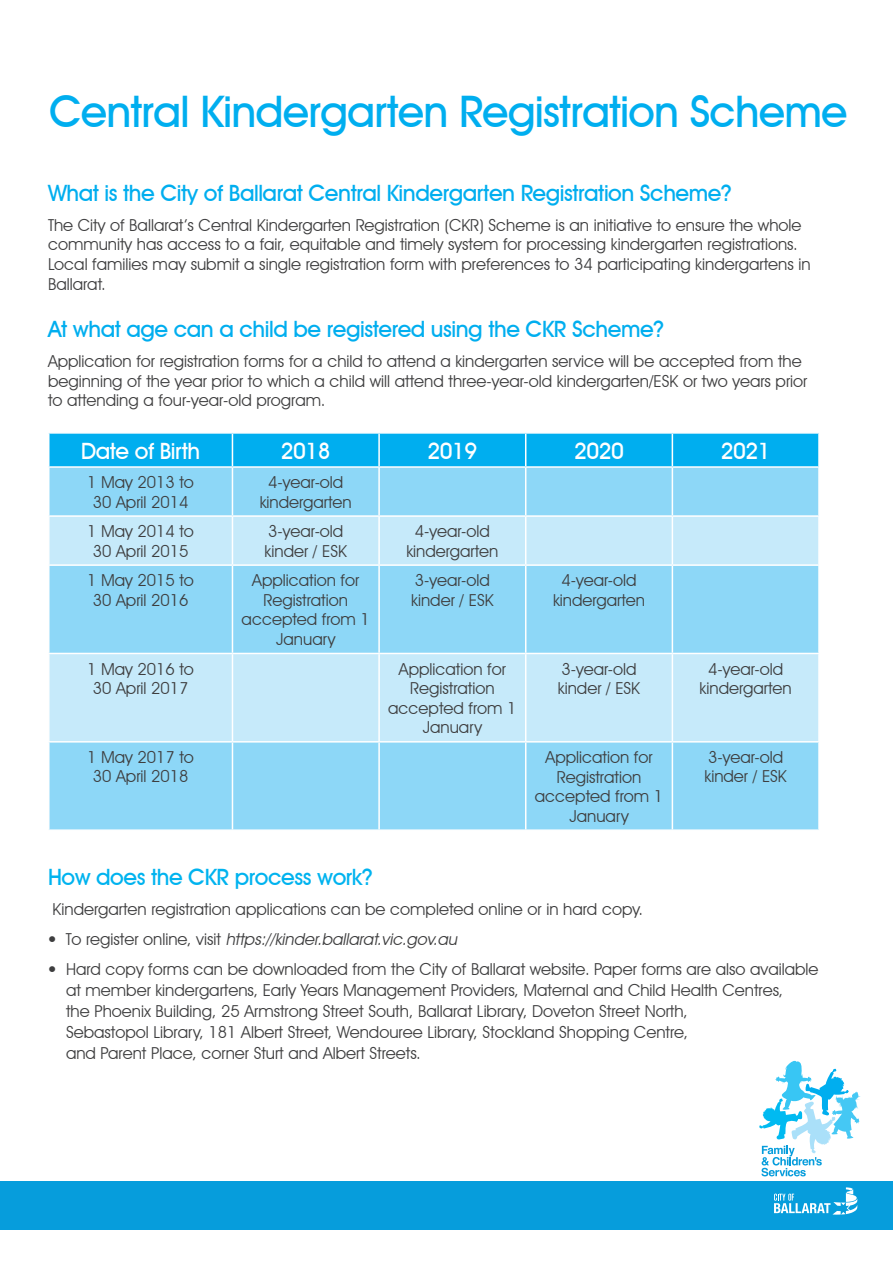
<style>
.page{position:relative;width:893px;height:1263px;background:#fff}
.page>*{position:absolute;margin:0;border:0;box-sizing:border-box;transform-origin:0 0}
.t1{font:500 43.5px "Avant Garde IT Cby BT";letter-spacing:-.02em;color:#00aeef}
.t2{font:500 22.5px "Avant Garde IT Cby BT";letter-spacing:-.02em;color:#00aeef}
.t3{font:500 22.5px "Avant Garde IT Cby BT";letter-spacing:-.02em;color:#fff}
.t4{font:500 22.5px "Avant Garde IT Cby BT";letter-spacing:-.02em;color:#00b3ef}
.t5{font:16.5px/19.5px "Avant Garde IT Cby BT";color:#3e3e3f;text-align:center}
.t6{font:italic 16.5px "Avant Garde IT Cby BT";color:#3e3e3f}
.s1{font-family:"Helvetica Neue";font-style:normal;font-stretch:condensed}
.s2{font-style:normal}
.s3{font-family:"Helvetica Neue";font-stretch:condensed}
</style>
<div class="page">
<div style="left:50px;top:434px;width:768px;height:32px;background:#00aeef"></div>
<div style="left:50px;top:468px;width:768px;height:361px;background:#8dd7f7"></div>
<svg style="left:50px;top:517px;width:768px;height:224px;background:#afe2f8"></svg>
<hr style="left:232px;top:434px;width:1px;height:32px;background:#fff">
<hr style="left:378px;top:434px;width:2px;height:32px;background:#fff">
<hr style="left:525px;top:434px;width:1px;height:32px;background:#fff">
<hr style="left:672px;top:434px;width:1px;height:32px;background:#fff">
<hr style="left:232px;top:468px;width:1px;height:47px;background:#fff">
<hr style="left:378px;top:468px;width:2px;height:47px;background:#fff">
<hr style="left:525px;top:468px;width:1px;height:47px;background:#fff">
<hr style="left:672px;top:468px;width:1px;height:47px;background:#fff">
<hr style="left:48px;top:515px;width:184px;height:2px;background:#fff">
<hr style="left:232px;top:515px;width:147px;height:2px;background:#fff">
<hr style="left:232px;top:517px;width:1px;height:47px;background:#fff">
<hr style="left:379px;top:515px;width:147px;height:2px;background:#fff">
<hr style="left:378px;top:517px;width:2px;height:47px;background:#fff">
<hr style="left:526px;top:515px;width:146px;height:2px;background:#fff">
<hr style="left:525px;top:517px;width:1px;height:47px;background:#fff">
<hr style="left:672px;top:515px;width:148px;height:2px;background:#fff">
<hr style="left:672px;top:517px;width:1px;height:47px;background:#fff">
<hr style="left:48px;top:564px;width:184px;height:2px;background:#fff">
<hr style="left:232px;top:564px;width:147px;height:2px;background:#fff">
<hr style="left:232px;top:566px;width:1px;height:87px;background:#fff">
<hr style="left:379px;top:564px;width:147px;height:2px;background:#fff">
<hr style="left:378px;top:566px;width:2px;height:87px;background:#fff">
<hr style="left:526px;top:564px;width:146px;height:2px;background:#fff">
<hr style="left:525px;top:566px;width:1px;height:87px;background:#fff">
<hr style="left:672px;top:564px;width:148px;height:2px;background:#fff">
<hr style="left:672px;top:566px;width:1px;height:87px;background:#fff">
<hr style="left:48px;top:653px;width:184px;height:1px;background:#fff">
<hr style="left:232px;top:653px;width:147px;height:1px;background:#fff">
<hr style="left:232px;top:654px;width:1px;height:87px;background:#fff">
<hr style="left:379px;top:653px;width:147px;height:1px;background:#fff">
<hr style="left:378px;top:654px;width:2px;height:87px;background:#fff">
<hr style="left:526px;top:653px;width:146px;height:1px;background:#fff">
<hr style="left:525px;top:654px;width:1px;height:87px;background:#fff">
<hr style="left:672px;top:653px;width:148px;height:1px;background:#fff">
<hr style="left:672px;top:654px;width:1px;height:87px;background:#fff">
<hr style="left:48px;top:741px;width:184px;height:1px;background:#fff">
<hr style="left:232px;top:741px;width:147px;height:1px;background:#fff">
<hr style="left:232px;top:742px;width:1px;height:87px;background:#fff">
<hr style="left:379px;top:741px;width:147px;height:1px;background:#fff">
<hr style="left:378px;top:742px;width:2px;height:87px;background:#fff">
<hr style="left:526px;top:741px;width:146px;height:1px;background:#fff">
<hr style="left:525px;top:742px;width:1px;height:87px;background:#fff">
<hr style="left:672px;top:741px;width:148px;height:1px;background:#fff">
<hr style="left:672px;top:742px;width:1px;height:87px;background:#fff">
<div style="left:0;top:1181px;width:893px;height:49px;background:#069ddc"></div>
<svg style="left:759px;top:1060px;width:102px;height:116px"></svg>
<svg style="left:774px;top:1187px;width:83px;height:28px"></svg>
<h1 class="t1" style="left:49px;top:85px;width:800px">Central Kindergarten Registration Scheme</h1>
<h2 class="t2" style="left:48px;top:179px;width:686px">What is the City of Ballarat Central Kindergarten Registration Scheme?</h2>
<p class="t5" style="left:48px;top:215px;width:764px;text-align:left">The City of Ballarat’s Central Kindergarten Registration (CKR) Scheme is an initiative to ensure the whole community has access to a fair, equitable and timely system for processing kindergarten registrations.<br>Local families may submit a single registration form with preferences to 34 participating kindergartens in Ballarat.</p>
<h2 class="t2" style="left:48px;top:315px;width:618px">At what age can a child be registered using the CKR Scheme?</h2>
<p class="t5" style="left:48px;top:351px;width:761px;text-align:left">Application for registration forms for a child to attend a kindergarten service will be accepted from the beginning of the year prior to which a child will attend three-year-old kindergarten/ESK or two years prior to attending a four-year-old program.</p>
<h2 class="t3" style="left:81px;top:437px;width:121px">Date of Birth</h2>
<h2 class="t3" style="left:281px;top:437px;width:52px">2018</h2>
<h2 class="t3" style="left:427px;top:437px;width:52px">2019</h2>
<h2 class="t3" style="left:574px;top:437px;width:52px">2020</h2>
<h2 class="t3" style="left:721px;top:437px;width:52px">2021</h2>
<p class="t5" style="left:87px;top:472px;width:108px">1 May 2013 to<br>30 April 2014</p>
<p class="t5" style="left:260px;top:472px;width:94px">4-year-old kindergarten</p>
<p class="t5" style="left:87px;top:521px;width:108px">1 May 2014 to<br>30 April 2015</p>
<p class="t5" style="left:265px;top:521px;width:84px;text-align:left">3-year-old kinder / ESK</p>
<p class="t5" style="left:406px;top:521px;width:94px">4-year-old kindergarten</p>
<p class="t5" style="left:87px;top:570px;width:108px">1 May 2015 to<br>30 April 2016</p>
<p class="t5" style="left:242px;top:570px;width:130px">Application for<br>Registration accepted from 1<br>January</p>
<p class="t5" style="left:411px;top:570px;width:84px;text-align:left">3-year-old kinder / ESK</p>
<p class="t5" style="left:553px;top:570px;width:94px">4-year-old kindergarten</p>
<p class="t5" style="left:87px;top:659px;width:108px">1 May 2016 to<br>30 April 2017</p>
<p class="t5" style="left:388px;top:659px;width:130px">Application for<br>Registration accepted from 1<br>January</p>
<p class="t5" style="left:558px;top:659px;width:84px;text-align:left">3-year-old kinder / ESK</p>
<p class="t5" style="left:700px;top:659px;width:94px">4-year-old kindergarten</p>
<p class="t5" style="left:87px;top:747px;width:108px">1 May 2017 to<br>30 April 2018</p>
<p class="t5" style="left:535px;top:747px;width:130px">Application for<br>Registration accepted from 1<br>January</p>
<p class="t5" style="left:704px;top:747px;width:84px;text-align:left">3-year-old kinder / ESK</p>
<h2 class="t4" style="left:48px;top:863px;width:327px">How does the CKR process work?</h2>
<p class="t5" style="left:53px;top:899px;width:592px">Kindergarten registration applications can be completed online or in hard copy.</p>
<p class="t6" style="left:48px;top:929px;width:414px"><span class="s1">•</span> <span class="s2">To re g i ste r o n l i n e , v i s i t</span> https://kinder.ballarat.vic.gov.au</p>
<p class="t5" style="left:66px;top:958px;width:754px;line-height:21px;text-align:left;text-indent:-18px"><span class="s3">•</span> Hard copy forms can be downloaded from the City of Ballarat website. Paper forms are also available at member kindergartens, Early Years Management Providers, Maternal and Child Health Centres,<br>the Phoenix Building, 25 Armstrong Street South, Ballarat Library, Doveton Street North,<br>Sebastopol Library, 181 Albert Street, Wendouree Library, Stockland Shopping Centre,<br>and Parent Place, corner Sturt and Albert Streets.</p>
</div>
